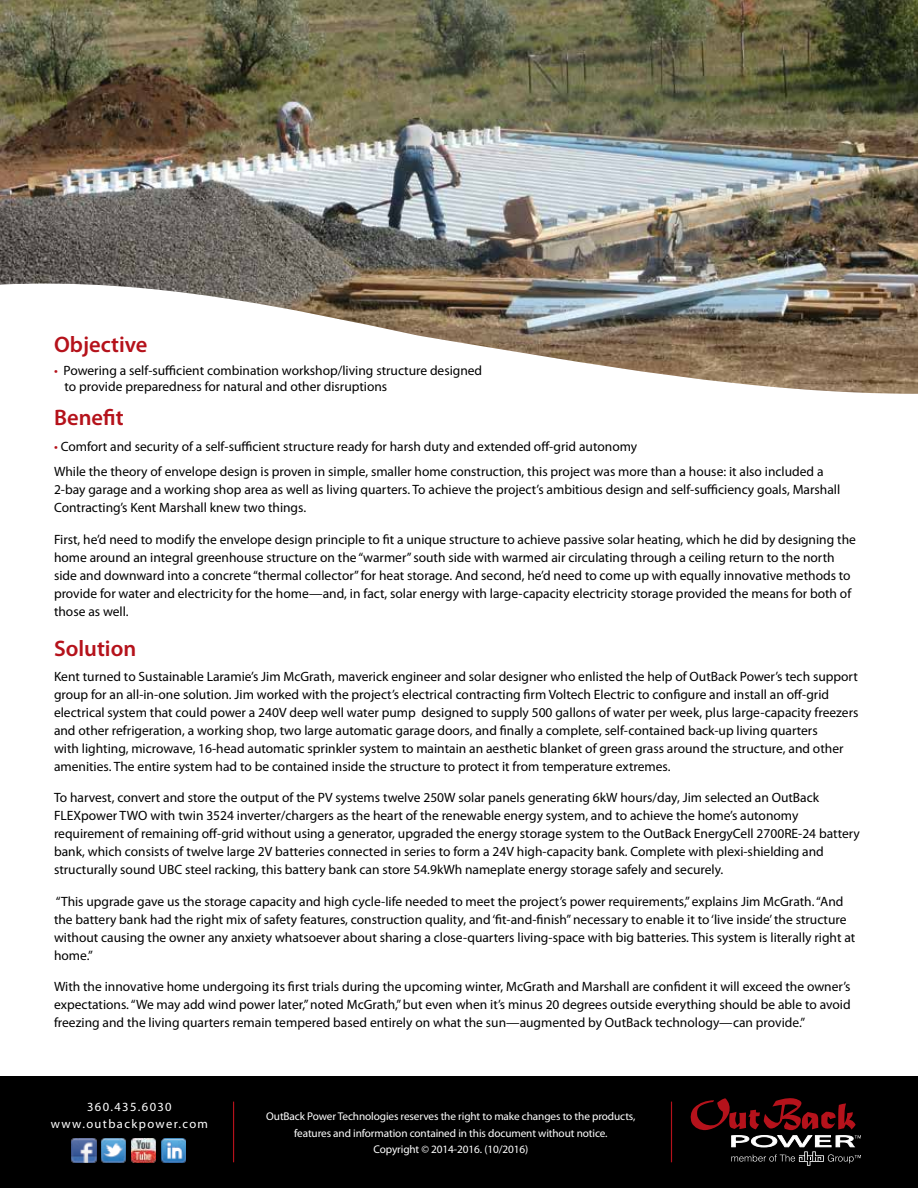
<style>
.page{position:relative;width:918px;height:1188px;background:#fff}
.page>*{position:absolute;margin:0;border:0;box-sizing:border-box;transform-origin:0 0}
.t1{font:600 22.5px "Myriad Pro";color:#b5121b}
.t2{font:13.5px/18px "Myriad Pro";color:#000}
.t3{font:12.6px/16.8px "Myriad Pro";letter-spacing:.11em;color:#fff;text-align:center}
.t4{font:11.25px/16.5px "Myriad Pro";letter-spacing:-.01em;color:#fff;text-align:center}
.s1{color:#b5121b}
</style>
<div class="page">
<div style="left:0;top:1077px;width:918px;height:111px;background:#000"></div>
<svg style="left:691px;top:1098px;width:170px;height:68px"></svg>
<hr style="left:671px;top:1102px;width:1px;height:60px;background:#b5121b">
<hr style="left:233px;top:1102px;width:1px;height:60px;background:#b5121b">
<img style="left:72px;top:1138px;width:24px;height:24px">
<img style="left:102px;top:1138px;width:24px;height:24px">
<img style="left:131px;top:1138px;width:25px;height:24px">
<img style="left:161px;top:1138px;width:24px;height:24px">
<img style="left:0;top:0;width:918px;height:394px">
<h1 class="t1" style="left:54px;top:332px;width:95px">Objective</h1>
<p class="t2" style="left:65px;top:363px;width:419px;line-height:16.2px;text-indent:-11px"><span class="s1">•</span> Powering a self-sufficient combination workshop/living structure designed to provide preparedness for natural and other disruptions</p>
<h1 class="t1" style="left:54px;top:405px;width:71px">Benefit</h1>
<p class="t2" style="left:54px;top:435px;width:771px;line-height:24.8px"><span class="s1">•</span> Comfort and security of a self-sufficient structure ready for harsh duty and extended off-grid autonomy<br>While the theory of envelope design is proven in simple, smaller home construction, this project was more than a house: it also included a</p>
<p class="t2" style="left:54px;top:481px;width:788px">2-bay garage and a working shop area as well as living quarters. To achieve the project’s ambitious design and self-sufficiency goals, Marshall<br>Contracting’s Kent Marshall knew two things.</p>
<p class="t2" style="left:54px;top:530px;width:803px">First, he’d need to modify the envelope design principle to fit a unique structure to achieve passive solar heating, which he did by designing the home around an integral greenhouse structure on the “warmer” south side with warmed air circulating through a ceiling return to the north side and downward into a concrete “thermal collector” for heat storage. And second, he’d need to come up with equally innovative methods to provide for water and electricity for the home—and, in fact, solar energy with large-capacity electricity storage provided the means for both of those as well.</p>
<h1 class="t1" style="left:54px;top:636px;width:84px">Solution</h1>
<p class="t2" style="left:54px;top:668px;width:806px">Kent turned to Sustainable Laramie’s Jim McGrath, maverick engineer and solar designer who enlisted the help of OutBack Power’s tech support group for an all-in-one solution. Jim worked with the project’s electrical contracting firm Voltech Electric to configure and install an off-grid electrical system that could power a 240V deep well water pump designed to supply 500 gallons of water per week, plus large-capacity freezers and other refrigeration, a working shop, two large automatic garage doors, and finally a complete, self-contained back-up living quarters<br>with lighting, microwave, 16-head automatic sprinkler system to maintain an aesthetic blanket of green grass around the structure, and other amenities. The entire system had to be contained inside the structure to protect it from temperature extremes.</p>
<p class="t2" style="left:54px;top:789px;width:807px">To harvest, convert and store the output of the PV systems twelve 250W solar panels generating 6kW hours/day, Jim selected an OutBack FLEXpower TWO with twin 3524 inverter/chargers as the heart of the renewable energy system, and to achieve the home’s autonomy requirement of remaining off-grid without using a generator, upgraded the energy storage system to the OutBack EnergyCell 2700RE-24 battery bank, which consists of twelve large 2V batteries connected in series to form a 24V high-capacity bank. Complete with plexi-shielding and structurally sound UBC steel racking, this battery bank can store 54.9kWh nameplate energy storage safely and securely.</p>
<p class="t2" style="left:54px;top:893px;width:803px">“This upgrade gave us the storage capacity and high cycle-life needed to meet the project’s power requirements,” explains Jim McGrath. “And the battery bank had the right mix of safety features, construction quality, and ‘fit-and-finish” necessary to enable it to ‘live inside’ the structure without causing the owner any anxiety whatsoever about sharing a close-quarters living-space with big batteries. This system is literally right at home.”</p>
<p class="t2" style="left:54px;top:978px;width:798px;text-align:justify">With the innovative home undergoing its first trials during the upcoming winter, McGrath and Marshall are confident it will exceed the owner’s expectations. “We may add wind power later,” noted McGrath,” but even when it’s minus 20 degrees outside everything should be able to avoid freezing and the living quarters remain tempered based entirely on what the sun—augmented by OutBack technology—can provide.”</p>
<p class="t3" style="left:51px;top:1099px;width:159px">360.435.6030 www.outbackpower.com</p>
<p class="t4" style="left:266px;top:1108px;width:371px">OutBack Power Technologies reserves the right to make changes to the products, features and information contained in this document without notice.<br>Copyright © 2014-2016. (10/2016)</p>
</div>
